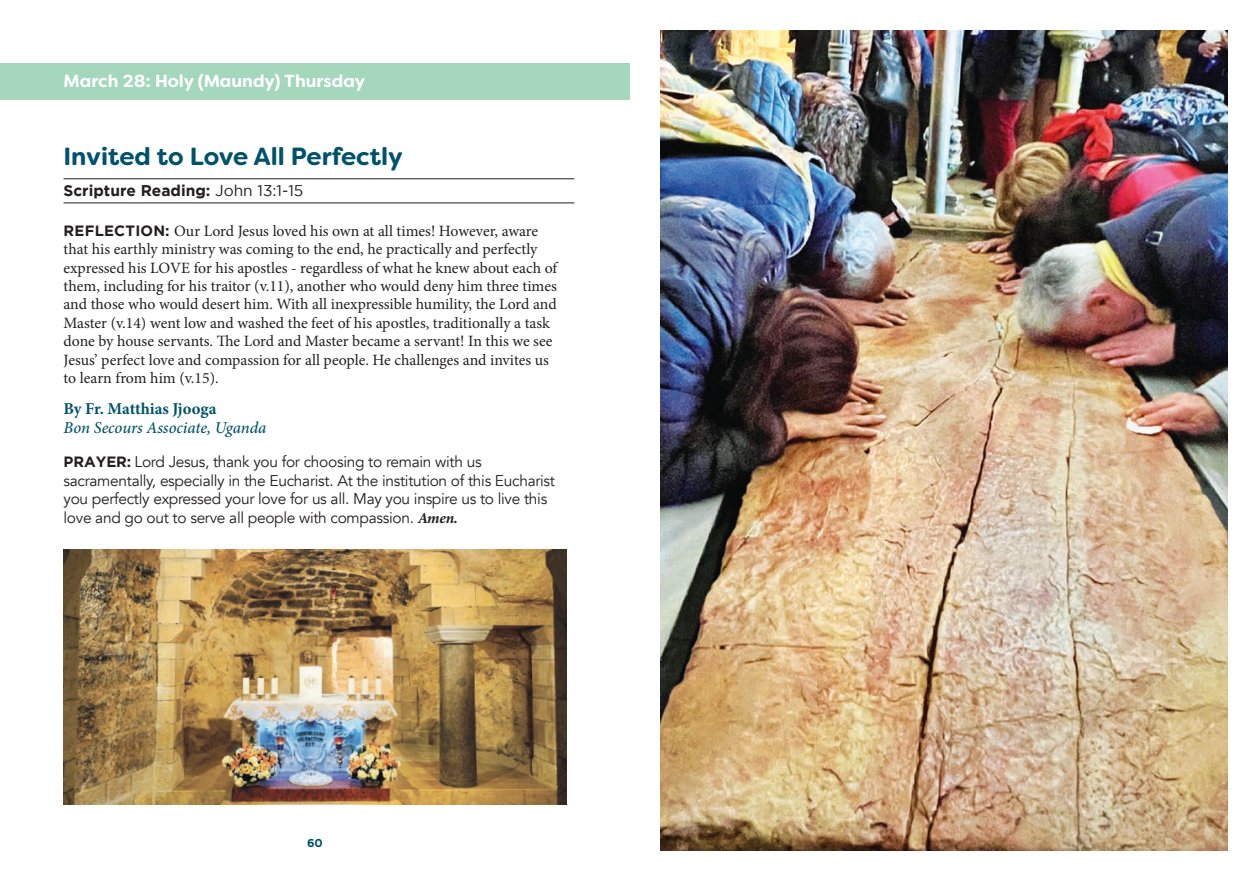
<style>
.page{position:relative;width:1260px;height:882px;background:#fff}
.page>*{position:absolute;margin:0;border:0;box-sizing:border-box;transform-origin:0 0}
.t1{font:700 24.85px "Filson Soft";color:#00526b}
.t2{font:700 17.5px "Filson Soft";color:#fff}
.t3{font:italic 500 16.62px "Minion Pro";letter-spacing:-.005em;color:#00526b}
.t4{font:700 16.62px "Minion Pro";color:#00526b}
.t5{font:15.75px/18.4px "Minion Pro";color:#231f20}
.t6{font:15.58px/18.4px "Avenir";letter-spacing:-.02em;color:#231f20}
.t7{font:700 15.58px "Gotham";color:#231f20}
.t8{font:700 11.38px "Gotham";color:#00526b}
.s1{font-weight:400}
.s2{font-family:"Gotham";font-weight:700;font-size:14.88px}
.s3{font-family:"Minion Pro";font-weight:700;font-style:italic}
</style>
<div class="page">
<hr style="left:64px;top:178px;width:510px;height:1px;background:#231f20">
<hr style="left:64px;top:203px;width:510px;height:1px;background:#231f20">
<div style="left:0;top:63px;width:630px;height:37px;background:#a4d7bb"></div>
<img style="left:63px;top:550px;width:504px;height:254px">
<img style="left:660px;top:30px;width:567px;height:820px">
<p class="t2" style="left:64px;top:70px;width:303px">March 28: Holy (Maundy) Thursday</p>
<h1 class="t1" style="left:64px;top:140px;width:341px">Invited to Love All Perfectly</h1>
<p class="t7" style="left:64px;top:181px;width:241px">Scripture Reading: <span class="s1">John 13:1-15</span></p>
<p class="t5" style="left:64px;top:222px;width:495px"><span class="s2">REFLECTION:</span> Our Lord Jesus loved his own at all times! However, aware that his earthly ministry was coming to the end, he practically and perfectly expressed his LOVE for his apostles - regardless of what he knew about each of them, including for his traitor (v.11), another who would deny him three times and those who would desert him. With all inexpressible humility, the Lord and Master (v.14) went low and washed the feet of his apostles, traditionally a task done by house servants. The Lord and Master became a servant! In this we see Jesus’ perfect love and compassion for all people. He challenges and invites us to learn from him (v.15).</p>
<p class="t4" style="left:64px;top:397px;width:154px">By Fr. Matthias Jjooga</p>
<p class="t3" style="left:64px;top:417px;width:204px">Bon Secours Associate, Uganda</p>
<p class="t6" style="left:64px;top:453px;width:493px"><span class="s2">PRAYER:</span> Lord Jesus, thank you for choosing to remain with us sacramentally, especially in the Eucharist. At the institution of this Eucharist you perfectly expressed your love for us all. May you inspire us to live this love and go out to serve all people with compassion. <span class="s3">Amen.</span></p>
<p class="t8" style="left:307px;top:836px;width:17px">60</p>
</div>
